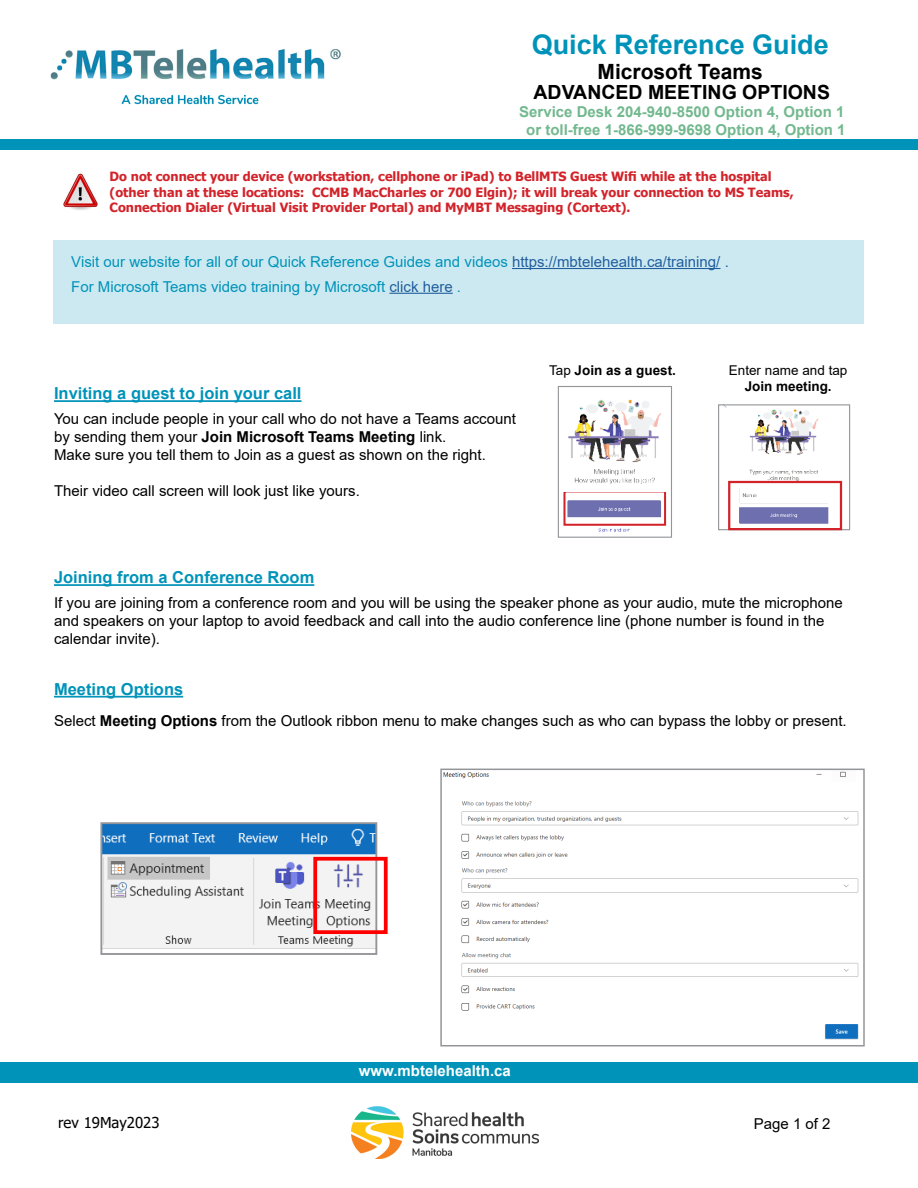
<style>
.page{position:relative;width:918px;height:1188px;background:#fff}
.page>*{position:absolute;margin:0;border:0;box-sizing:border-box;transform-origin:0 0}
.t1{font:700 27px "Arial";color:#0093b9}
.t2{font:700 21px "Arial";color:#000}
.t3{font:700 19.5px "Arial";color:#000}
.t4{font:700 16.5px "Arial";color:#0093b9}
.MBT_body_of_user_gui{font:15px/18px "Arial";color:#000}
.t5{font:15px "Arial";color:#0093b9}
.TOC_Chapter{font:15px "Arial";color:#000}
.t6{font:700 15px/18px "Arial";color:#72b88e;text-align:center}
.t7{font:700 15px "Arial";color:#fff}
.t8{font:15px "Tahoma";color:#000}
.t9{font:13.5px/16.2px "Arial";color:#000;text-align:center}
.t10{font:700 13.5px "Arial";color:#000}
.instruction_italic{font:700 12.75px/15.3px "Tahoma";color:#d2232a}
.s1{color:#215e9e}
.s2{font-weight:700}
.s3{font-weight:400}
</style>
<div class="page">
<div style="left:0;top:139px;width:918px;height:11px;background:#0093b9"></div>
<div style="left:0;top:1062px;width:918px;height:21px;background:#0093b9"></div>
<img style="left:50px;top:49px;width:291px;height:31px">
<img style="left:121px;top:94px;width:138px;height:11px">
<img style="left:351px;top:1106px;width:188px;height:53px">
<hr style="left:54px;top:400px;width:248px;height:2px;background:#0093b9">
<img style="left:724px;top:406px;width:119px;height:122px">
<div style="left:718px;top:404px;width:132px;height:126px;border:1px solid #939598"></div>
<div style="left:728px;top:481px;width:114px;height:49px;border:2px solid #d2232a"></div>
<img style="left:567px;top:492px;width:100px;height:40px">
<div style="left:563px;top:490px;width:103px;height:36px;border:2px solid #d2232a"></div>
<img style="left:563px;top:399px;width:103px;height:92px">
<div style="left:558px;top:386px;width:114px;height:152px;border:1px solid #939598"></div>
<hr style="left:54px;top:584px;width:260px;height:2px;background:#0093b9">
<hr style="left:54px;top:696px;width:129px;height:2px;background:#0093b9">
<img style="left:103px;top:825px;width:271px;height:124px">
<div style="left:100px;top:822px;width:277px;height:133px;border:2px solid #939598"></div>
<div style="left:313px;top:857px;width:75px;height:77px;border:4px solid #f00"></div>
<img style="left:443px;top:772px;width:416px;height:268px">
<div style="left:440px;top:769px;width:425px;height:277px;border:2px solid #939598"></div>
<img style="left:63px;top:173px;width:36px;height:37px">
<div style="left:53px;top:240px;width:810px;height:84px;background:#cce9f1"></div>
<hr style="left:512px;top:268px;width:209px;height:1px;background:#215e9e">
<hr style="left:389px;top:293px;width:64px;height:1px;background:#215e9e">
<h1 class="t1" style="left:532px;top:26px;width:299px">Quick Reference Guide</h1>
<h2 class="t2" style="left:598px;top:57px;width:167px">Microsoft Teams</h2>
<h3 class="t3" style="left:534px;top:78px;width:298px">ADVANCED MEETING OPTIONS</h3>
<p class="t6" style="left:519px;top:103px;width:328px">Service Desk 204-940-8500 Option 4, Option 1 or toll-free 1-866-999-9698 Option 4, Option 1</p>
<p class="instruction_italic" style="left:110px;top:169px;width:686px">Do not connect your device (workstation, cellphone or iPad) to BellMTS Guest Wifi while at the hospital (other than at these locations: CCMB MacCharles or 700 Elgin); it will break your connection to MS Teams,<br>Connection Dialer (Virtual Visit Provider Portal) and MyMBT Messaging (Cortext).</p>
<p class="t5" style="left:71px;top:251px;width:659px">Visit our website for all of our Quick Reference Guides and videos <span class="s1">https://mbtelehealth.ca/training/ .</span></p>
<p class="t5" style="left:71px;top:276px;width:391px">For Microsoft Teams video training by Microsoft <span class="s1">click here</span> .</p>
<p class="t4" style="left:54px;top:382px;width:249px">Inviting a guest to join your call</p>
<p class="MBT_body_of_user_gui" style="left:54px;top:410px;width:463px">You can include people in your call who do not have a Teams account by sending them your <span class="s2">Join Microsoft Teams Meeting</span> link.</p>
<p class="MBT_body_of_user_gui" style="left:54px;top:446px;width:433px">Make sure you tell them to Join as a guest as shown on the right.</p>
<p class="MBT_body_of_user_gui" style="left:54px;top:482px;width:307px">Their video call screen will look just like yours.</p>
<p class="t10" style="left:549px;top:360px;width:128px"><span class="s3">Tap</span> Join as a guest.</p>
<p class="t9" style="left:729px;top:362px;width:120px">Enter name and tap<br><span class="s2">Join meeting.</span></p>
<p class="t4" style="left:54px;top:566px;width:262px">Joining from a Conference Room</p>
<p class="MBT_body_of_user_gui" style="left:54px;top:594px;width:790px">If you are joining from a conference room and you will be using the speaker phone as your audio, mute the microphone and speakers on your laptop to avoid feedback and call into the audio conference line (phone number is found in the calendar invite).</p>
<p class="t4" style="left:54px;top:678px;width:131px">Meeting Options</p>
<p class="TOC_Chapter" style="left:54px;top:711px;width:794px">Select <span class="s2">Meeting Options</span> from the Outlook ribbon menu to make changes such as who can bypass the lobby or present.</p>
<p class="t8" style="left:58px;top:1112px;width:103px">rev 19May2023</p>
<p class="t7" style="left:359px;top:1060px;width:153px">www.mbtelehealth.ca</p>
<p class="MBT_body_of_user_gui" style="left:754px;top:1115px;width:78px">Page 1 of 2</p>
</div>
